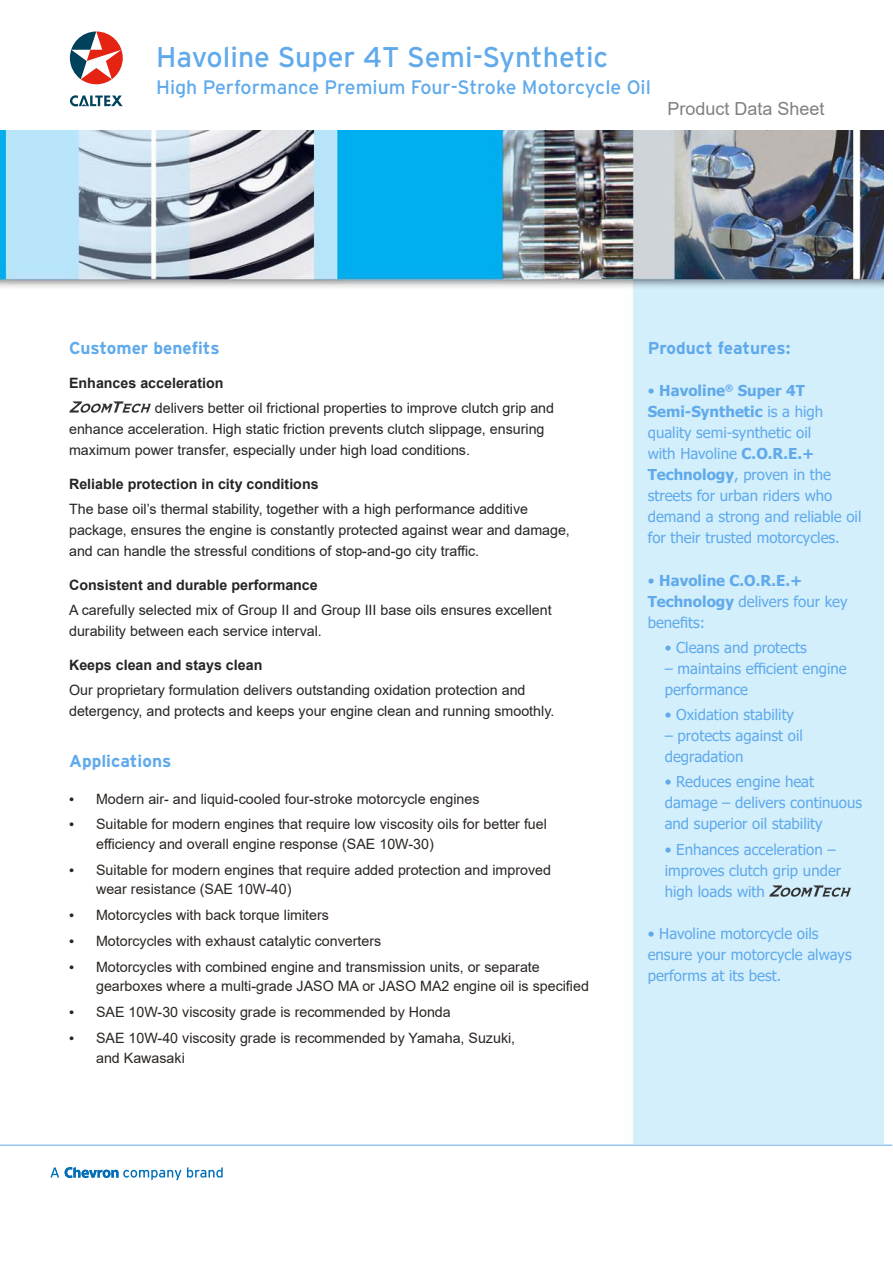
<style>
.page{position:relative;width:893px;height:1263px;background:#fff}
.page>*{position:absolute;margin:0;border:0;box-sizing:border-box;transform-origin:0 0}
.t1{font:28.5px "Interstate";color:#60aaeb}
.t2{font:19.5px "Interstate";color:#60aaeb}
.t3{font:18px "Arial";color:#7f8083}
.t4{font:700 17.25px "Interstate";color:#60aaeb}
.t5{font:15px/21px "Tahoma";color:#60aaeb}
.t6{font:700 15px/21px "Tahoma";color:#60aaeb}
.t7{font:14.25px/21px "Arial";color:#262424}
.t8{font:14.25px/19.5px "Arial";color:#2a2421}
.t9{font:700 14.25px "Arial";color:#262424}
.s1{font-family:"Myriad Pro";font-size:18px}
.s2{font-weight:700}
.s3{font-weight:400}
</style>
<div class="page">
<hr style="left:0;top:1145px;width:892px;height:1px;background:#60aaeb">
<img style="left:0;top:130px;width:883px;height:1014px">
<svg style="left:70px;top:32px;width:53px;height:52px"></svg>
<svg style="left:70px;top:95px;width:53px;height:11px"></svg>
<svg style="left:50px;top:1167px;width:9px;height:11px"></svg>
<svg style="left:65px;top:1167px;width:116px;height:13px"></svg>
<svg style="left:187px;top:1167px;width:36px;height:11px"></svg>
<img style="left:68px;top:395px;width:86px;height:24px">
<img style="left:767px;top:879px;width:87px;height:23px">
<h1 class="t1" style="left:156px;top:41px;width:454px">Havoline Super 4T Semi-Synthetic</h1>
<h2 class="t2" style="left:156px;top:76px;width:496px">High Performance Premium Four-Stroke Motorcycle Oil</h2>
<p class="t3" style="left:667px;top:96px;width:159px">Product Data Sheet</p>
<p class="t4" style="left:69px;top:338px;width:152px">Customer benefits</p>
<p class="t9" style="left:69px;top:372px;width:156px">Enhances acceleration</p>
<p class="t7" style="left:69px;top:397px;width:486px;text-indent:86px">delivers better oil frictional properties to improve clutch grip and enhance acceleration. High static friction prevents clutch slippage, ensuring maximum power transfer, especially under high load conditions.</p>
<p class="t9" style="left:69px;top:474px;width:251px">Reliable protection in city conditions</p>
<p class="t7" style="left:69px;top:498px;width:502px">The base oil’s thermal stability, together with a high performance additive package, ensures the engine is constantly protected against wear and damage, and can handle the stressful conditions of stop-and-go city traffic.</p>
<p class="t9" style="left:69px;top:575px;width:250px">Consistent and durable performance</p>
<p class="t7" style="left:69px;top:599px;width:484px">A carefully selected mix of Group II and Group III base oils ensures excellent durability between each service interval.</p>
<p class="t9" style="left:69px;top:655px;width:195px">Keeps clean and stays clean</p>
<p class="t7" style="left:69px;top:679px;width:487px">Our proprietary formulation delivers outstanding oxidation protection and detergency, and protects and keeps your engine clean and running smoothly.</p>
<p class="t4" style="left:69px;top:751px;width:104px">Applications</p>
<p class="t8" style="left:69px;top:789px;width:412px"><span class="s1">•</span> Modern air- and liquid-cooled four-stroke motorcycle engines</p>
<p class="t8" style="left:96px;top:815px;width:452px;text-indent:-27px"><span class="s1">•</span> Suitable for modern engines that require low viscosity oils for better fuel efficiency and overall engine response (SAE 10W-30)</p>
<p class="t8" style="left:96px;top:860px;width:456px;text-indent:-27px"><span class="s1">•</span> Suitable for modern engines that require added protection and improved wear resistance (SAE 10W-40)</p>
<p class="t8" style="left:69px;top:905px;width:261px"><span class="s1">•</span> Motorcycles with back torque limiters</p>
<p class="t8" style="left:69px;top:931px;width:314px"><span class="s1">•</span> Motorcycles with exhaust catalytic converters</p>
<p class="t8" style="left:96px;top:957px;width:494px;text-indent:-27px"><span class="s1">•</span> Motorcycles with combined engine and transmission units, or separate gearboxes where a multi-grade JASO MA or JASO MA2 engine oil is specified</p>
<p class="t8" style="left:69px;top:1003px;width:383px"><span class="s1">•</span> SAE 10W-30 viscosity grade is recommended by Honda</p>
<p class="t8" style="left:96px;top:1028px;width:420px;text-indent:-27px"><span class="s1">•</span> SAE 10W-40 viscosity grade is recommended by Yamaha, Suzuki, and Kawasaki</p>
<p class="t4" style="left:647px;top:338px;width:144px">Product features:</p>
<p class="t5" style="left:647px;top:381px;width:215px">• <span class="s2">Havoline</span><sup>®</sup> <span class="s2">Super 4T<br>Semi-Synthetic</span> is a high quality semi-synthetic oil<br>with Havoline <span class="s2">C.O.R.E.+<br>Technology</span>, proven in the streets for urban riders who demand a strong and reliable oil for their trusted motorcycles.</p>
<p class="t6" style="left:647px;top:570px;width:201px"><span class="s3">•</span> Havoline C.O.R.E.+<br>Technology <span class="s3">delivers four key benefits:</span></p>
<p class="t5" style="left:664px;top:638px;width:143px">• Cleans and protects</p>
<p class="t5" style="left:664px;top:659px;width:184px">– maintains efficient engine performance</p>
<p class="t5" style="left:664px;top:705px;width:131px">• Oxidation stability</p>
<p class="t5" style="left:664px;top:726px;width:140px">– protects against oil degradation</p>
<p class="t5" style="left:664px;top:772px;width:199px">• Reduces engine heat damage – delivers continuous and superior oil stability</p>
<p class="t5" style="left:664px;top:839px;width:178px">• Enhances acceleration – improves clutch grip under high loads with</p>
<p class="t5" style="left:647px;top:924px;width:205px">• Havoline motorcycle oils ensure your motorcycle always performs at its best.</p>
</div>
